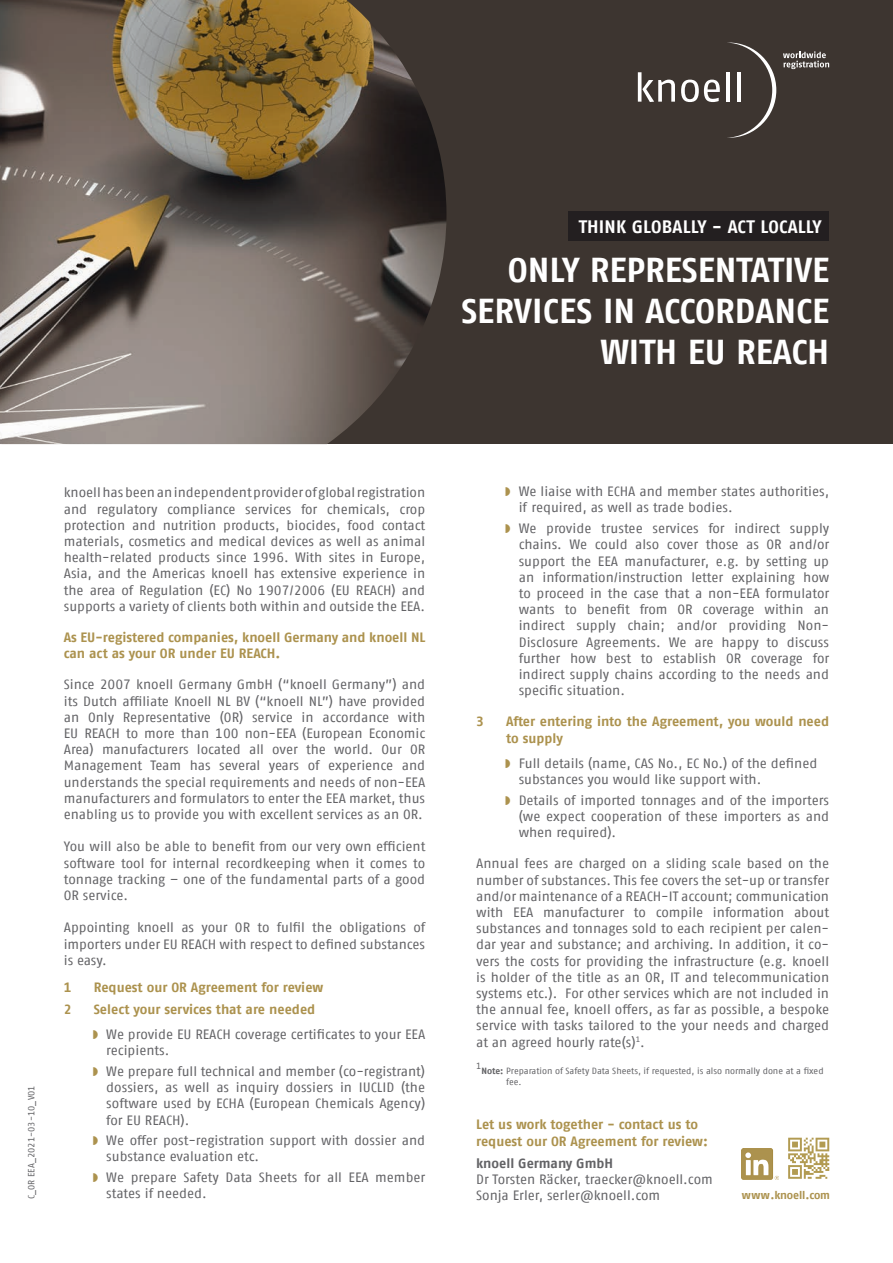
<style>
.page{position:relative;width:893px;height:1263px;background:#fff}
.page>*{position:absolute;margin:0;border:0;box-sizing:border-box;transform-origin:0 0}
.t1{font:700 34.5px "Fago Offc";color:#fff}
.t2{font:700 18px "Fago Offc";letter-spacing:.01em;color:#fff}
.t3{font:13.5px/16.2px "Fago Offc Pro";color:#636366;text-align:justify}
.t4{font:700 13.5px/16.2px "Fago Offc Pro";color:#ac924e}
.t5{font:700 13.5px "Fago Offc Pro";color:#636366}
.t6{font:700 11.25px "Fago Offc Pro";letter-spacing:-.01em;color:#ac924e}
.t7{font:9px/10.8px "Fago Offc";color:#636366}
.t8{font:9px "Fago Offc Pro";letter-spacing:.01em;color:#636366}
.s1{color:#ac924e}
.s2{font-weight:700}
</style>
<div class="page">
<div style="left:0;top:0;width:893px;height:444px;background:#3d3530"></div>
<img style="left:0;top:0;width:446px;height:444px">
<svg style="left:727px;top:43px;width:49px;height:95px"></svg>
<svg style="left:638px;top:72px;width:37px;height:30px"></svg>
<svg style="left:681px;top:80px;width:39px;height:22px"></svg>
<hr style="left:726px;top:72px;width:4px;height:30px;background:#fff">
<hr style="left:737px;top:72px;width:4px;height:30px;background:#fff">
<svg style="left:783px;top:51px;width:46px;height:18px"></svg>
<div style="left:568px;top:212px;width:261px;height:29px;background:#231f20"></div>
<img style="left:742px;top:1148px;width:36px;height:31px">
<svg style="left:788px;top:1137px;width:42px;height:34px"></svg>
<svg style="left:788px;top:1138px;width:41px;height:41px"></svg>
<p class="t2" style="left:579px;top:216px;width:245px">THINK GLOBALLY - ACT LOCALLY</p>
<p class="t1" style="left:508px;top:249px;width:323px">ONLY REPRESENTATIVE</p>
<p class="t1" style="left:461px;top:291px;width:369px">SERVICES IN ACCORDANCE</p>
<p class="t1" style="left:600px;top:332px;width:230px">WITH EU REACH</p>
<p class="t8" style="left:26px;top:1199px;width:115px;rotate:-90deg">C_OR EEA_2021-03-10_V01</p>
<p class="t3" style="left:64px;top:485px;width:363px">knoell has been an independent provider of global registration and regulatory compliance services for chemicals, crop protection and nutrition products, biocides, food contact materials, cosmetics and medical devices as well as animal health-related products since 1996. With sites in Europe, Asia, and the Americas knoell has extensive experience in the area of Regulation (EC) No 1907/2006 (EU REACH) and supports a variety of clients both within and outside the EEA.</p>
<p class="t4" style="left:64px;top:629px;width:363px">As EU-registered companies, knoell Germany and knoell NL can act as your OR under EU REACH.</p>
<p class="t3" style="left:64px;top:677px;width:363px">Since 2007 knoell Germany GmbH (“knoell Germany”) and its Dutch affiliate Knoell NL BV (“knoell NL”) have provided an Only Representative (OR) service in accordance with EU REACH to more than 100 non-EEA (European Economic Area) manufacturers located all over the world. Our OR Management Team has several years of experience and understands the special requirements and needs of non-EEA manufacturers and formulators to enter the EEA market, thus enabling us to provide you with excellent services as an OR.</p>
<p class="t3" style="left:64px;top:839px;width:363px">You will also be able to benefit from our very own efficient software tool for internal recordkeeping when it comes to tonnage tracking – one of the fundamental parts of a good OR service.</p>
<p class="t3" style="left:64px;top:920px;width:363px">Appointing knoell as your OR to fulfil the obligations of importers under EU REACH with respect to defined substances is easy.</p>
<p class="t4" style="left:64px;top:979px;width:9px">1</p>
<p class="t4" style="left:94px;top:979px;width:231px">Request our OR Agreement for review</p>
<p class="t4" style="left:64px;top:1001px;width:9px">2</p>
<p class="t4" style="left:94px;top:1001px;width:223px">Select your services that are needed</p>
<p class="t3" style="left:106px;top:1026px;width:321px;text-indent:-19px"><span class="s1">◗</span> We provide EU REACH coverage certificates to your EEA recipients.</p>
<p class="t3" style="left:106px;top:1063px;width:320px;text-indent:-19px"><span class="s1">◗</span> We prepare full technical and member (co-registrant) dossiers, as well as inquiry dossiers in IUCLID (the software used by ECHA (European Chemicals Agency) for EU REACH).</p>
<p class="t3" style="left:106px;top:1132px;width:320px;text-indent:-19px"><span class="s1">◗</span> We offer post-registration support with dossier and substance evaluation etc.</p>
<p class="t3" style="left:106px;top:1169px;width:321px;text-indent:-19px"><span class="s1">◗</span> We prepare Safety Data Sheets for all EEA member states if needed.</p>
<p class="t3" style="left:519px;top:483px;width:312px;text-indent:-19px"><span class="s1">◗</span> We liaise with ECHA and member states authorities, if required, as well as trade bodies.</p>
<p class="t3" style="left:519px;top:520px;width:312px;text-indent:-19px"><span class="s1">◗</span> We provide trustee services for indirect supply chains. We could also cover those as OR and/or support the EEA manufacturer, e.g. by setting up an information/instruction letter explaining how to proceed in the case that a non-EEA formulator wants to benefit from OR coverage within an indirect supply chain; and/or providing Non-Disclosure Agreements. We are happy to discuss further how best to establish OR coverage for indirect supply chains according to the needs and specific situation.</p>
<p class="t4" style="left:476px;top:713px;width:9px">3</p>
<p class="t4" style="left:506px;top:713px;width:324px">After entering into the Agreement, you would need to supply</p>
<p class="t3" style="left:519px;top:755px;width:300px;text-indent:-19px"><span class="s1">◗</span> Full details (name, CAS No., EC No.) of the defined substances you would like support with.</p>
<p class="t3" style="left:519px;top:792px;width:312px;text-indent:-19px"><span class="s1">◗</span> Details of imported tonnages and of the importers (we expect cooperation of these importers as and when required).</p>
<p class="t3" style="left:476px;top:855px;width:355px">Annual fees are charged on a sliding scale based on the number of substances. This fee covers the set-up or transfer and/or maintenance of a REACH-IT account; communication with EEA manufacturer to compile information about substances and tonnages sold to each recipient per calen&shy;dar year and substance; and archiving. In addition, it co&shy;vers the costs for providing the infrastructure (e.g. knoell is holder of the title as an OR, IT and telecommunication systems etc.). For other services which are not included in the annual fee, knoell offers, as far as possible, a bespoke service with tasks tailored to the your needs and charged at an agreed hourly rate(s)<sup>1</sup>.</p>
<p class="t8" style="left:476px;top:1061px;width:7px">1</p>
<p class="t7" style="left:506px;top:1065px;width:319px;text-indent:-25px"><span class="s2">Note:</span> Preparation of Safety Data Sheets, if requested, is also normally done at a fixed fee.</p>
<p class="t4" style="left:476px;top:1116px;width:223px">Let us work together - contact us to</p>
<p class="t4" style="left:476px;top:1133px;width:233px">request our OR Agreement for review:</p>
<p class="t5" style="left:476px;top:1155px;width:138px">knoell Germany GmbH</p>
<p class="t3" style="left:476px;top:1171px;width:238px">Dr Torsten Räcker, traecker@knoell.com</p>
<p class="t3" style="left:476px;top:1187px;width:186px">Sonja Erler, serler@knoell.com</p>
<p class="t6" style="left:742px;top:1188px;width:90px">www.knoell.com</p>
</div>
